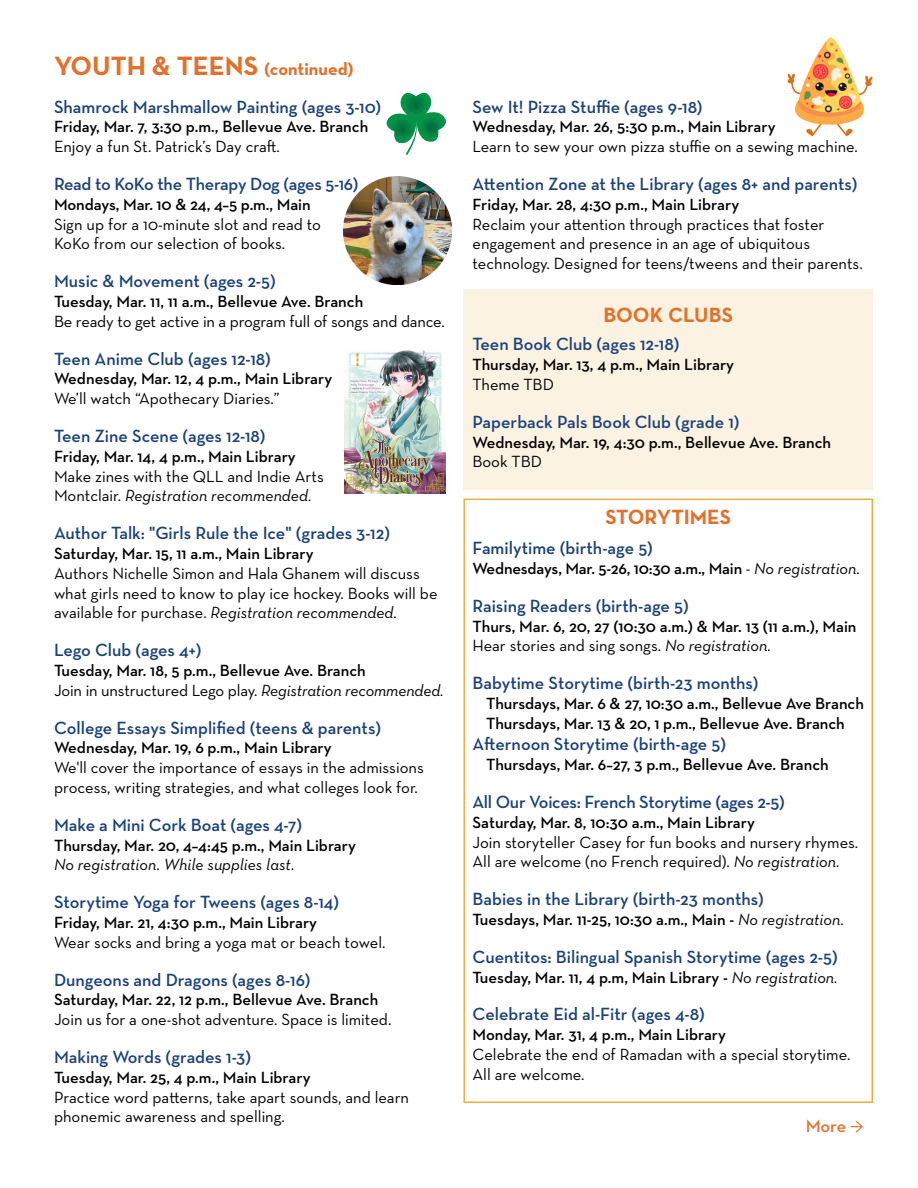
<style>
.page{position:relative;width:918px;height:1188px;background:#fff}
.page>*{position:absolute;margin:0;border:0;box-sizing:border-box;transform-origin:0 0}
.t1{font:700 27px "Neutraface Text";color:#e0722e}
.t2{font:700 21px "Neutraface Text";color:#e0722e}
.t3{font:600 18px "Neutraface Text";color:#1c4279}
.t4{font:600 18px "Neutraface Text";letter-spacing:-.02em;color:#1c4279}
.t5{font:600 18px "Neutraface Text";color:#e0722e}
.t6{font:600 16.5px/19.8px "Neutraface Text";color:#000}
.t7{font:16.5px/19.8px "Neutraface Text";color:#000}
.t8{font:italic 16.5px "Neutraface Text";color:#000}
.s1{font-size:18px}
.s2{font-style:italic}
.s3{font-weight:400}
.s4{font-weight:400;font-style:italic}
.s5{font-family:"Minion Pro";font-weight:400;font-size:21px}
</style>
<div class="page">
<img style="left:787px;top:37px;width:86px;height:100px">
<img style="left:344px;top:176px;width:108px;height:108px">
<svg style="left:386px;top:92px;width:60px;height:63px"></svg>
<div style="left:463px;top:290px;width:410px;height:200px;background:#fcf2e2"></div>
<div style="left:463px;top:499px;width:410px;height:604px;border:2px solid #eeae3f"></div>
<img style="left:345px;top:350px;width:101px;height:143px">
<h1 class="t1" style="left:54px;top:48px;width:301px">YOUTH &amp; TEENS <span class="s1">(continued)</span></h1>
<p class="t3" style="left:54px;top:95px;width:329px">Shamrock Marshmallow Painting (ages 3-10)</p>
<p class="t6" style="left:54px;top:117px;width:316px">Friday, Mar. 7, 3:30 p.m., Bellevue Ave. Branch</p>
<p class="t7" style="left:54px;top:137px;width:227px">Enjoy a fun St. Patrick’s Day craft.</p>
<p class="t4" style="left:54px;top:173px;width:306px">Read to KoKo the Therapy Dog (ages 5-16)</p>
<p class="t6" style="left:54px;top:194px;width:258px">Mondays, Mar. 10 &amp; 24, 4–5 p.m., Main</p>
<p class="t7" style="left:54px;top:214px;width:269px">Sign up for a 10-minute slot and read to<br>KoKo from our selection of books.</p>
<p class="t3" style="left:54px;top:270px;width:223px">Music &amp; Movement (ages 2-5)</p>
<p class="t6" style="left:54px;top:291px;width:311px">Tuesday, Mar. 11, 11 a.m., Bellevue Ave. Branch</p>
<p class="t7" style="left:54px;top:311px;width:392px">Be ready to get active in a program full of songs and dance.</p>
<p class="t3" style="left:54px;top:347px;width:218px">Teen Anime Club (ages 12-18)</p>
<p class="t6" style="left:54px;top:369px;width:280px">Wednesday, Mar. 12, 4 p.m., Main Library</p>
<p class="t7" style="left:54px;top:389px;width:227px">We’ll watch “Apothecary Diaries.”</p>
<p class="t3" style="left:54px;top:425px;width:213px">Teen Zine Scene (ages 12-18)</p>
<p class="t6" style="left:54px;top:446px;width:243px">Friday, Mar. 14, 4 p.m., Main Library</p>
<p class="t7" style="left:54px;top:466px;width:271px">Make zines with the QLL and Indie Arts<br>Montclair. <span class="s2">Registration recommended.</span></p>
<p class="t3" style="left:54px;top:522px;width:338px">Author Talk: "Girls Rule the Ice" (grades 3-12)</p>
<p class="t6" style="left:54px;top:543px;width:261px">Saturday, Mar. 15, 11 a.m., Main Library</p>
<p class="t7" style="left:54px;top:563px;width:385px">Authors Nichelle Simon and Hala Ghanem will discuss what girls need to know to play ice hockey. Books will be available for purchase. <span class="s2">Registration recommended.</span></p>
<p class="t3" style="left:54px;top:639px;width:149px">Lego Club (ages 4+)</p>
<p class="t6" style="left:54px;top:660px;width:391px">Tuesday, Mar. 18, 5 p.m., Bellevue Ave. Branch<br><span class="s3">Join in unstructured Lego play.</span> <span class="s4">Registration recommended.</span></p>
<p class="t3" style="left:54px;top:716px;width:329px">College Essays Simplified (teens &amp; parents)</p>
<p class="t6" style="left:54px;top:738px;width:279px">Wednesday, Mar. 19, 6 p.m., Main Library</p>
<p class="t7" style="left:54px;top:758px;width:371px">We'll cover the importance of essays in the admissions process, writing strategies, and what colleges look for.</p>
<p class="t3" style="left:54px;top:813px;width:250px">Make a Mini Cork Boat (ages 4-7)</p>
<p class="t6" style="left:54px;top:835px;width:303px">Thursday, Mar. 20, 4–4:45 p.m., Main Library</p>
<p class="t8" style="left:54px;top:855px;width:242px">No registration. While supplies last.</p>
<p class="t3" style="left:54px;top:891px;width:287px">Storytime Yoga for Tweens (ages 8-14)</p>
<p class="t6" style="left:54px;top:912px;width:265px">Friday, Mar. 21, 4:30 p.m., Main Library</p>
<p class="t7" style="left:54px;top:932px;width:333px">Wear socks and bring a yoga mat or beach towel.</p>
<p class="t3" style="left:54px;top:968px;width:258px">Dungeons and Dragons (ages 8-16)</p>
<p class="t6" style="left:54px;top:990px;width:326px">Saturday, Mar. 22, 12 p.m., Bellevue Ave. Branch</p>
<p class="t7" style="left:54px;top:1010px;width:339px">Join us for a one-shot adventure. Space is limited.</p>
<p class="t3" style="left:54px;top:1046px;width:199px">Making Words (grades 1-3)</p>
<p class="t6" style="left:54px;top:1067px;width:258px">Tuesday, Mar. 25, 4 p.m., Main Library</p>
<p class="t7" style="left:54px;top:1087px;width:357px">Practice word patterns, take apart sounds, and learn phonemic awareness and spelling.</p>
<p class="t3" style="left:472px;top:95px;width:232px">Sew It! Pizza Stuffie (ages 9-18)</p>
<p class="t6" style="left:472px;top:117px;width:305px">Wednesday, Mar. 26, 5:30 p.m., Main Library</p>
<p class="t7" style="left:472px;top:137px;width:387px">Learn to sew your own pizza stuffie on a sewing machine.</p>
<p class="t3" style="left:472px;top:173px;width:387px">Attention Zone at the Library (ages 8+ and parents)</p>
<p class="t6" style="left:472px;top:194px;width:268px">Friday, Mar. 28, 4:30 p.m., Main Library</p>
<p class="t7" style="left:472px;top:214px;width:392px">Reclaim your attention through practices that foster engagement and presence in an age of ubiquitous technology. Designed for teens/tweens and their parents.</p>
<p class="t2" style="left:603px;top:301px;width:131px">BOOK CLUBS</p>
<p class="t3" style="left:472px;top:333px;width:208px">Teen Book Club (ages 12-18)</p>
<p class="t6" style="left:472px;top:355px;width:263px">Thursday, Mar. 13, 4 p.m., Main Library</p>
<p class="t7" style="left:472px;top:374px;width:83px">Theme TBD</p>
<p class="t3" style="left:472px;top:410px;width:269px">Paperback Pals Book Club (grade 1)</p>
<p class="t6" style="left:472px;top:432px;width:360px">Wednesday, Mar. 19, 4:30 p.m., Bellevue Ave. Branch</p>
<p class="t7" style="left:472px;top:452px;width:71px">Book TBD</p>
<p class="t2" style="left:605px;top:503px;width:127px">STORYTIMES</p>
<p class="t3" style="left:472px;top:537px;width:182px">Familytime (birth-age 5)</p>
<p class="t6" style="left:472px;top:558px;width:389px">Wednesdays, Mar. 5-26, 10:30 a.m., Main <span class="s3">-</span> <span class="s4">No registration.</span></p>
<p class="t3" style="left:472px;top:594px;width:218px">Raising Readers (birth-age 5)</p>
<p class="t6" style="left:472px;top:616px;width:386px">Thurs, Mar. 6, 20, 27 (10:30 a.m.) &amp; Mar. 13 (11 a.m.), Main<br><span class="s3">Hear stories and sing songs.</span> <span class="s4">No registration.</span></p>
<p class="t3" style="left:472px;top:672px;width:288px">Babytime Storytime (birth-23 months)</p>
<p class="t6" style="left:486px;top:693px;width:379px">Thursdays, Mar. 6 &amp; 27, 10:30 a.m., Bellevue Ave Branch<br>Thursdays, Mar. 13 &amp; 20, 1 p.m., Bellevue Ave. Branch</p>
<p class="t3" style="left:472px;top:733px;width:255px">Afternoon Storytime (birth-age 5)</p>
<p class="t6" style="left:486px;top:755px;width:344px">Thursdays, Mar. 6–27, 3 p.m., Bellevue Ave. Branch</p>
<p class="t3" style="left:472px;top:791px;width:314px">All Our Voices: French Storytime (ages 2-5)</p>
<p class="t6" style="left:472px;top:812px;width:284px">Saturday, Mar. 8, 10:30 a.m., Main Library</p>
<p class="t7" style="left:472px;top:832px;width:387px">Join storyteller Casey for fun books and nursery rhymes.<br>All are welcome (no French required). <span class="s2">No registration.</span></p>
<p class="t3" style="left:472px;top:888px;width:293px">Babies in the Library (birth-23 months)</p>
<p class="t6" style="left:472px;top:909px;width:373px">Tuesdays, Mar. 11-25, 10:30 a.m., Main - <span class="s4">No registration.</span></p>
<p class="t3" style="left:473px;top:945px;width:367px">Cuentitos: Bilingual Spanish Storytime (ages 2-5)</p>
<p class="t6" style="left:473px;top:967px;width:367px">Tuesday, Mar. 11, 4 p.m, Main Library - <span class="s4">No registration.</span></p>
<p class="t3" style="left:473px;top:1003px;width:234px">Celebrate Eid al-Fitr (ages 4-8)</p>
<p class="t6" style="left:473px;top:1025px;width:255px">Monday, Mar. 31, 4 p.m., Main Library</p>
<p class="t7" style="left:473px;top:1044px;width:379px">Celebrate the end of Ramadan with a special storytime.<br>All are welcome.</p>
<p class="t5" style="left:806px;top:1115px;width:60px">More <span class="s5">→</span></p>
</div>
